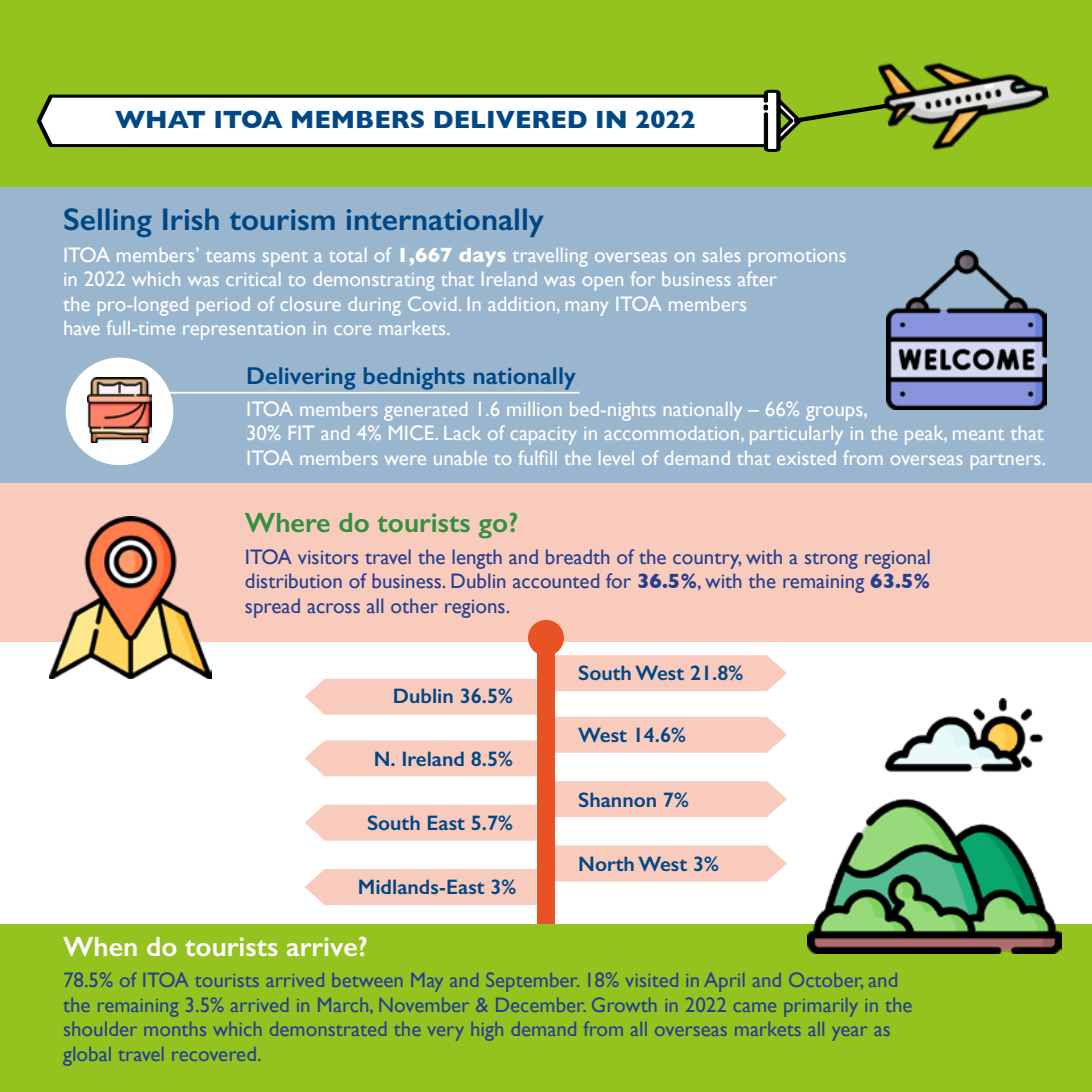
<style>
.page{position:relative;width:1092px;height:1092px;background:#fff}
.page>*{position:absolute;margin:0;border:0;box-sizing:border-box;transform-origin:0 0}
.t1{font:600 31.5px "Gill Sans";color:#004785}
.t2{font:600 28px "Gill Sans";color:#fff}
.t3{font:600 28px "Gill Sans";color:#329140}
.t4{font:700 25.38px "Gill Sans";color:#004785}
.t5{font:600 24.5px "Gill Sans";color:#004785}
.t6{font:21px/24.5px "Gill Sans";color:#fff}
.t7{font:21px/24.5px "Gill Sans";color:#25408f;text-align:justify}
.t8{font:600 21px "Gill Sans";color:#004785}
.s1{font-weight:700}
</style>
<div class="page">
<div style="left:555px;top:655px;width:232px;height:36px;background:#f8cbbd"></div>
<div style="left:305px;top:678px;width:231px;height:36px;background:#f8cbbd"></div>
<div style="left:555px;top:716px;width:232px;height:36px;background:#f8cbbd"></div>
<svg style="left:304px;top:740px;width:232px;height:36px;background:#f8cec0"></svg>
<div style="left:555px;top:781px;width:232px;height:36px;background:#f8cbbd"></div>
<svg style="left:304px;top:804px;width:232px;height:36px;background:#f8cec1"></svg>
<div style="left:555px;top:845px;width:232px;height:36px;background:#f8cbbd"></div>
<div style="left:305px;top:869px;width:231px;height:36px;background:#f8cbbd"></div>
<div style="left:0;top:186px;width:1091px;height:296px;background:#9ab6ce"></div>
<div style="left:0;top:0;width:1091px;height:186px;background:#94c21f"></div>
<hr style="left:164px;top:392px;width:415px;height:1px;background:#fff">
<div style="left:66px;top:357px;width:107px;height:108px;background:#fff;border-radius:50%"></div>
<div style="left:0;top:924px;width:1091px;height:167px;background:#94c21f"></div>
<div style="left:0;top:482px;width:1091px;height:159px;background:#f8cbbd"></div>
<img style="left:807px;top:698px;width:254px;height:254px">
<img style="left:49px;top:516px;width:163px;height:162px">
<img style="left:87px;top:377px;width:65px;height:65px">
<img style="left:878px;top:62px;width:171px;height:89px">
<svg style="left:37px;top:86px;width:856px;height:65px"></svg>
<div style="left:528px;top:620px;width:36px;height:35px;background:#e85224;border-radius:50%"></div>
<div style="left:537px;top:628px;width:18px;height:296px;background:#e85224"></div>
<img style="left:886px;top:250px;width:160px;height:160px">
<p class="t4" style="left:115px;top:99px;width:582px">WHAT ITOA MEMBERS DELIVERED IN 2022</p>
<h1 class="t1" style="left:63px;top:200px;width:482px">Selling Irish tourism internationally</h1>
<p class="t6" style="left:63px;top:242px;width:785px">ITOA members’ teams spent a total of <span class="s1">1,667 days</span> travelling overseas on sales promotions in 2022 which was critical to demonstrating that Ireland was open for business after<br>the pro-longed period of closure during Covid. In addition, many ITOA members<br>have full-time representation in core markets.</p>
<p class="t5" style="left:246px;top:361px;width:331px">Delivering bednights nationally</p>
<p class="t6" style="left:246px;top:396px;width:801px">ITOA members generated 1.6 million bed-nights nationally – 66% groups,<br>30% FIT and 4% MICE. Lack of capacity in accommodation, particularly in the peak, meant that<br>ITOA members were unable to fulfill the level of demand that existed from overseas partners.</p>
<h2 class="t3" style="left:245px;top:505px;width:275px">Where do tourists go?</h2>
<p class="t7" style="left:245px;top:544px;width:687px">ITOA visitors travel the length and breadth of the country, with a strong regional distribution of business. Dublin accounted for <span class="s1">36.5%</span>, with the remaining <span class="s1">63.5% </span>spread across all other regions.</p>
<p class="t8" style="left:393px;top:683px;width:121px">Dublin 36.5%</p>
<p class="t8" style="left:373px;top:745px;width:141px">N. Ireland 8.5%</p>
<p class="t8" style="left:367px;top:810px;width:147px">South East 5.7%</p>
<p class="t8" style="left:358px;top:874px;width:160px">Midlands-East 3%</p>
<p class="t8" style="left:578px;top:659px;width:166px">South West 21.8%</p>
<p class="t8" style="left:578px;top:722px;width:109px">West 14.6%</p>
<p class="t8" style="left:578px;top:787px;width:112px">Shannon 7%</p>
<p class="t8" style="left:578px;top:851px;width:142px">North West 3%</p>
<h2 class="t2" style="left:63px;top:929px;width:306px">When do tourists arrive?</h2>
<p class="t7" style="left:63px;top:967px;width:851px;text-align:left">78.5% of ITOA tourists arrived between May and September. 18% visited in April and October, and the remaining 3.5% arrived in March, November &amp; December. Growth in 2022 came primarily in the shoulder months which demonstrated the very high demand from all overseas markets all year as global travel recovered.</p>
</div>
